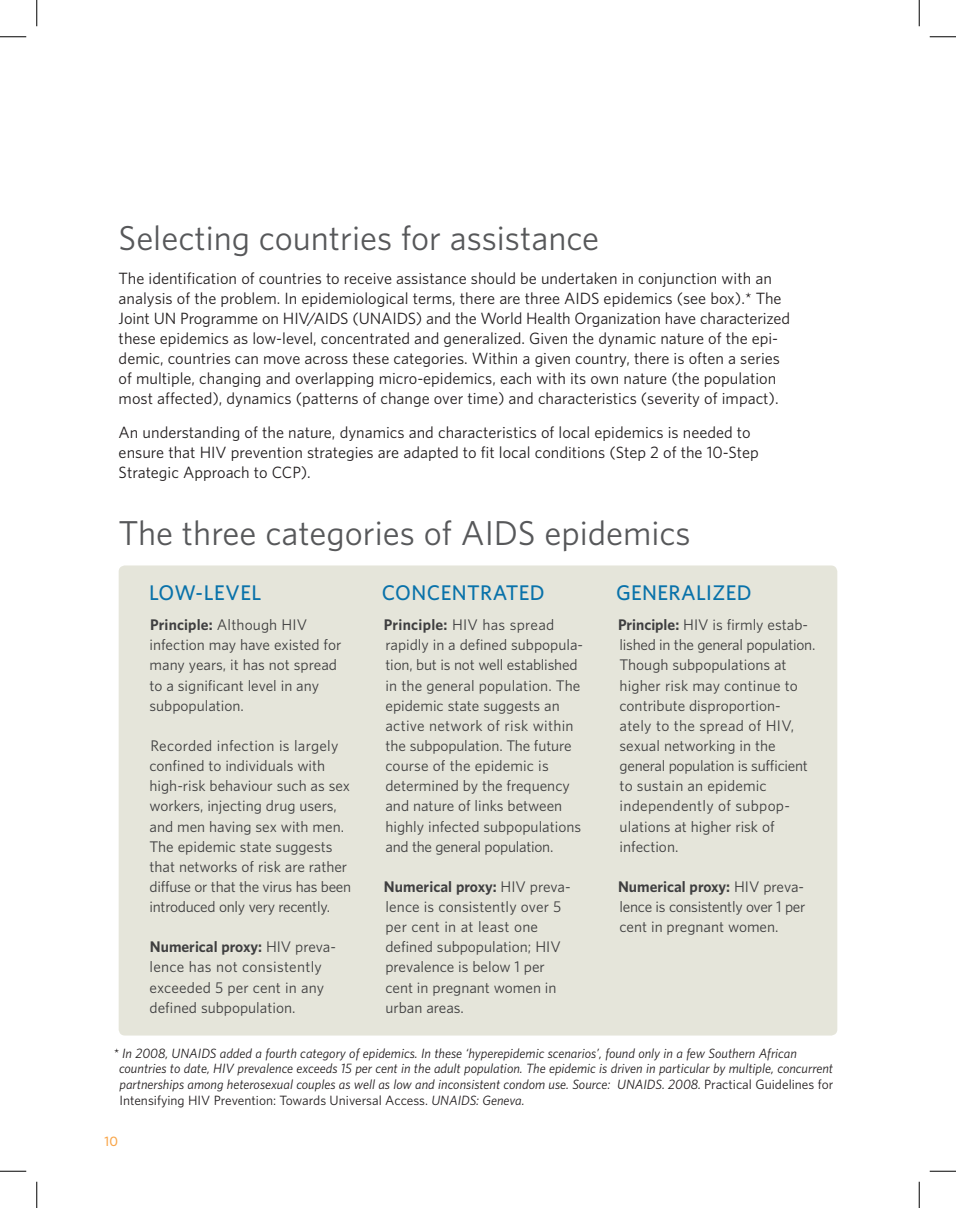
<style>
.page{position:relative;width:956px;height:1208px;background:#fff}
.page>*{position:absolute;margin:0;border:0;box-sizing:border-box;transform-origin:0 0}
.t1{font:31.5px "UNFPA Text";color:#57585a}
.t2{font:600 19.25px "UNFPA";letter-spacing:.02em;color:#0972aa}
.t3{font:14.88px/20.1px "UNFPA Text";color:#231f20}
.t4{font:14px/20.1px "UNFPA Text";color:#3e3e3f}
.t5{font:700 14px "UNFPA";color:#3e3e3f}
.t6{font:14px/20.1px "UNFPA Text";letter-spacing:-.02em;color:#3e3e3f}
.t7{font:italic 12.25px/15.8px "UNFPA Text";color:#231f20}
.t8{font:600 12.25px "UNFPA";color:#f9a64a}
.s1{font-family:"UNFPA";font-weight:700}
.s2{font-family:"UNFPA Text";font-weight:400}
.s3{font-style:normal}
</style>
<div class="page">
<div style="left:119px;top:565px;width:718px;height:470px;background:#e5e5da;border-radius:6px"></div>
<svg style="left:0;top:36px;width:26px;height:1px"></svg>
<svg style="left:929px;top:36px;width:27px;height:1px"></svg>
<svg style="left:0;top:1170px;width:26px;height:1px"></svg>
<svg style="left:929px;top:1170px;width:27px;height:1px"></svg>
<svg style="left:36px;top:0;width:1px;height:26px"></svg>
<svg style="left:36px;top:1181px;width:1px;height:27px"></svg>
<svg style="left:918px;top:0;width:1px;height:26px"></svg>
<svg style="left:918px;top:1181px;width:1px;height:27px"></svg>
<h1 class="t1" style="left:119px;top:218px;width:482px">Selecting countries for assistance</h1>
<p class="t3" style="left:119px;top:267px;width:672px">The identification of countries to receive assistance should be undertaken in conjunction with an analysis of the problem. In epidemiological terms, there are three AIDS epidemics (see box).* The Joint UN Programme on HIV/AIDS (UNAIDS) and the World Health Organization have characterized these epidemics as low-level, concentrated and generalized. Given the dynamic nature of the epi&shy;demic, countries can move across these categories. Within a given country, there is often a series of multiple, changing and overlapping micro-epidemics, each with its own nature (the population most affected), dynamics (patterns of change over time) and characteristics (severity of impact).</p>
<p class="t3" style="left:119px;top:421px;width:641px">An understanding of the nature, dynamics and characteristics of local epidemics is needed to ensure that HIV prevention strategies are adapted to fit local conditions (Step 2 of the 10-Step<br>Strategic Approach to CCP).</p>
<h1 class="t1" style="left:119px;top:513px;width:573px">The three categories of AIDS epidemics</h1>
<h2 class="t2" style="left:149px;top:580px;width:114px">LOW-LEVEL</h2>
<p class="t4" style="left:150px;top:614px;width:193px"><span class="s1">Principle:</span> Although HIV infection may have existed for many years, it has not spread to a significant level in any subpopulation.</p>
<p class="t4" style="left:150px;top:735px;width:203px">Recorded infection is largely confined to individuals with high-risk behaviour such as sex workers, injecting drug users, and men having sex with men.<br>The epidemic state suggests that networks of risk are rather diffuse or that the virus has been introduced only very recently.</p>
<p class="t5" style="left:150px;top:937px;width:188px">Numerical proxy: <span class="s2">HIV preva-</span></p>
<p class="t4" style="left:150px;top:956px;width:176px">lence has not consistently exceeded 5 per cent in any defined subpopulation.</p>
<h2 class="t2" style="left:382px;top:580px;width:164px">CONCENTRATED</h2>
<p class="t4" style="left:384px;top:614px;width:201px"><span class="s1">Principle:</span> HIV has spread rapidly in a defined subpopula&shy;tion, but is not well established in the general population. The epidemic state suggests an active network of risk within the subpopulation. The future course of the epidemic is determined by the frequency and nature of links between highly infected subpopulations and the general population.</p>
<p class="t5" style="left:384px;top:877px;width:188px">Numerical proxy: <span class="s2">HIV preva-</span></p>
<p class="t4" style="left:385px;top:896px;width:177px">lence is consistently over 5 per cent in at least one defined subpopulation; HIV prevalence is below 1 per cent in pregnant women in urban areas.</p>
<h2 class="t2" style="left:616px;top:580px;width:137px">GENERALIZED</h2>
<p class="t4" style="left:618px;top:614px;width:199px"><span class="s1">Principle:</span> HIV is firmly estab&shy;lished in the general population.<br>Though subpopulations at higher risk may continue to contribute disproportion-<br>ately to the spread of HIV, sexual networking in the general population is sufficient to sustain an epidemic independently of subpop&shy;ulations at higher risk of infection.</p>
<p class="t5" style="left:618px;top:877px;width:188px">Numerical proxy: <span class="s2">HIV preva-</span></p>
<p class="t6" style="left:619px;top:896px;width:187px">lence is consistently over 1 per cent in pregnant women.</p>
<p class="t7" style="left:119px;top:1044px;width:716px;text-indent:-6px">* In 2008, UNAIDS added a fourth category of epidemics. In these ‘hyperepidemic scenarios’, found only in a few Southern African countries to date, HIV prevalence exceeds 15 per cent in the adult population. The epidemic is driven in particular by multiple, concurrent partnerships among heterosexual couples as well as low and inconsistent condom use. Source: UNAIDS. 2008. <span class="s3">Practical Guidelines for Intensifying HIV Prevention: Towards Universal Access.</span> UNAIDS: Geneva.</p>
<p class="t8" style="left:105px;top:1133px;width:15px">10</p>
</div>
